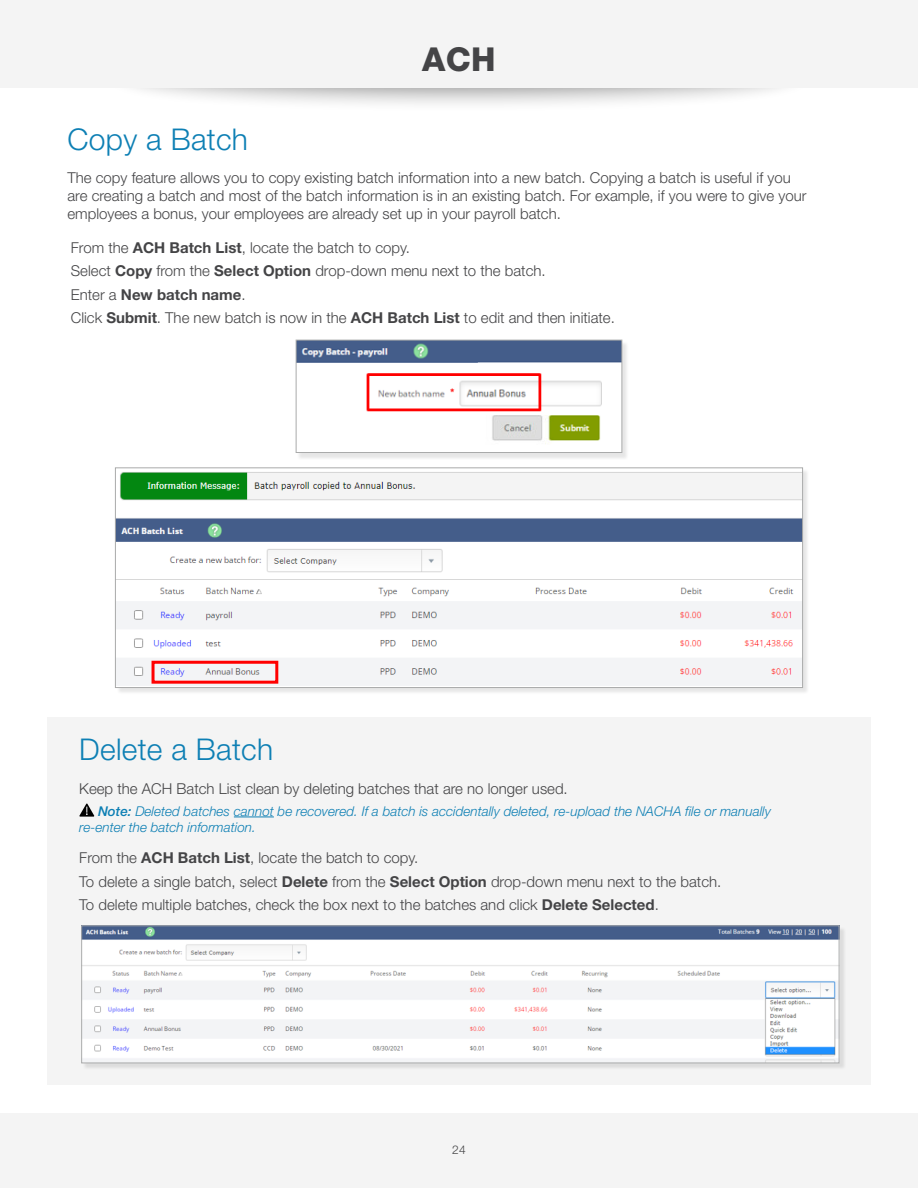
<style>
.page{position:relative;width:918px;height:1188px;background:#fff}
.page>*{position:absolute;margin:0;border:0;box-sizing:border-box;transform-origin:0 0}
.t1{font:800 33px "Helvetica Neue LT Std";color:#444446}
.t2{font:300 30px "Helvetica Neue LT Std";letter-spacing:.01em;color:#0d7fb4}
.t3{font:300 15px/23.4px "Helvetica Neue LT Std";color:#444446}
.t4{font:italic 300 13.5px/16.5px "Helvetica Neue LT Std";color:#0d7fb4}
.t5{font:300 12px "Helvetica Neue LT Std";color:#444446}
.s1{font-weight:700}
.s2{font-weight:500}
</style>
<div class="page">
<div style="left:0;top:1113px;width:918px;height:75px;background:#f4f4f4"></div>
<div style="left:98px;top:6px;width:722px;height:107px;background:#000;opacity:.4"></div>
<div style="left:0;top:0;width:918px;height:88px;background:#f4f4f4"></div>
<div style="left:47px;top:717px;width:824px;height:367px;background:#f4f4f4"></div>
<div style="left:297px;top:341px;width:332px;height:118px;background:#000;opacity:.1"></div>
<img style="left:298px;top:342px;width:322px;height:109px">
<div style="left:296px;top:340px;width:326px;height:113px;border:1px solid #a9aaaa"></div>
<div style="left:116px;top:468px;width:694px;height:227px;background:#000;opacity:.1"></div>
<img style="left:117px;top:470px;width:684px;height:216px">
<div style="left:115px;top:468px;width:688px;height:220px;border:1px solid #a9aaaa"></div>
<hr style="left:234px;top:817px;width:40px;height:1px;background:#0d7fb4">
<svg style="left:79px;top:803px;width:15px;height:14px"></svg>
<div style="left:82px;top:926px;width:764px;height:144px;background:#000;opacity:.1"></div>
<img style="left:83px;top:928px;width:754px;height:133px">
<div style="left:81px;top:926px;width:758px;height:137px;border:1px solid #a9aaaa"></div>
<div style="left:152px;top:661px;width:126px;height:23px;border:3px solid #f00"></div>
<h1 class="t1" style="left:422px;top:39px;width:75px">ACH</h1>
<h2 class="t2" style="left:68px;top:121px;width:182px">Copy a Batch</h2>
<p class="t3" style="left:68px;top:169px;width:741px;line-height:18px">The copy feature allows you to copy existing batch information into a new batch. Copying a batch is useful if you are creating a batch and most of the batch information is in an existing batch. For example, if you were to give your employees a bonus, your employees are already set up in your payroll batch.</p>
<p class="t3" style="left:71px;top:236px;width:543px">From the <span class="s1">ACH Batch List</span>, locate the batch to copy.<br>Select <span class="s1">Copy</span> from the <span class="s1">Select Option</span> drop-down menu next to the batch.<br>Enter a <span class="s1">New batch name</span>.<br>Click <span class="s1">Submit</span>. The new batch is now in the <span class="s1">ACH Batch List</span> to edit and then initiate.</p>
<h2 class="t2" style="left:79px;top:731px;width:195px">Delete a Batch</h2>
<p class="t3" style="left:79px;top:776px;width:487px">Keep the ACH Batch List clean by deleting batches that are no longer used.</p>
<p class="t4" style="left:79px;top:802px;width:693px;text-indent:19px"><span class="s2">Note:</span> Deleted batches cannot be recovered. If a batch is accidentally deleted, re-upload the NACHA file or manually re-enter the batch information.</p>
<p class="t3" style="left:79px;top:846px;width:641px">From the <span class="s1">ACH Batch List</span>, locate the batch to copy.<br>To delete a single batch, select <span class="s1">Delete</span> from the <span class="s1">Select Option</span> drop-down menu next to the batch.<br>To delete multiple batches, check the box next to the batches and click <span class="s1">Delete Selected</span>.</p>
<p class="t5" style="left:452px;top:1142px;width:15px">24</p>
</div>
